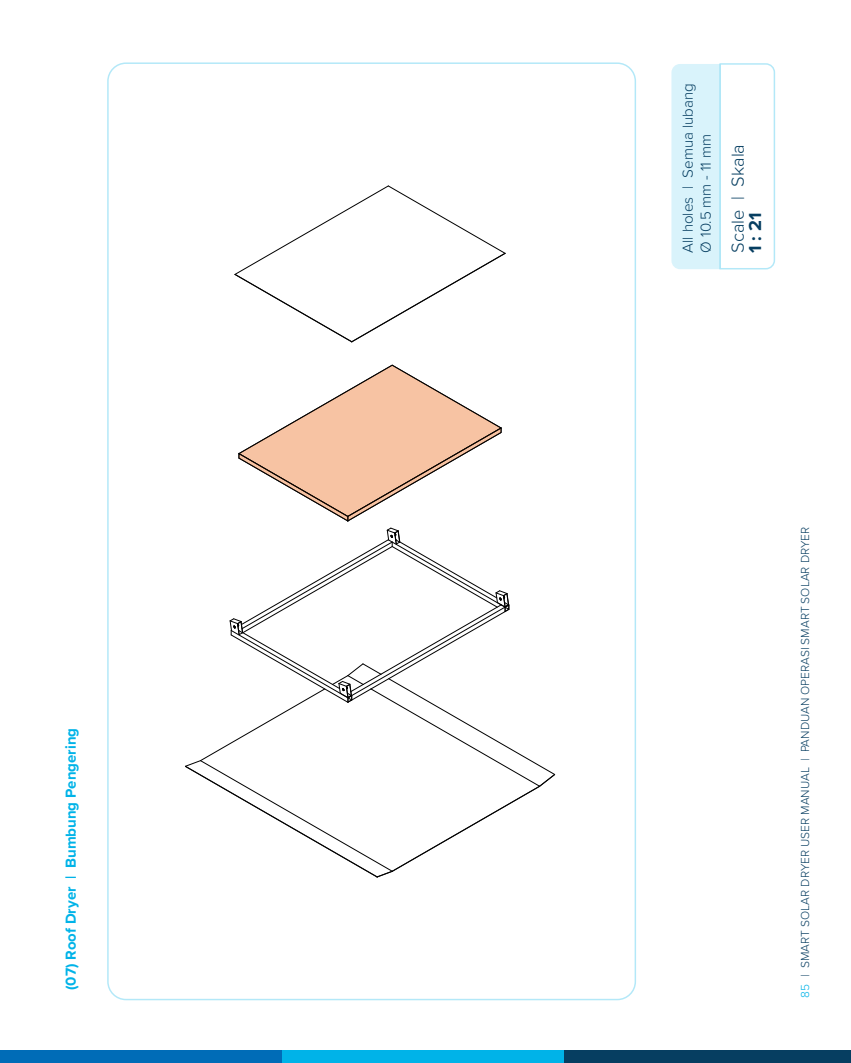
<style>
.page{position:relative;width:851px;height:1063px;background:#fff}
.page>*{position:absolute;margin:0;border:0;box-sizing:border-box;transform-origin:0 0}
.t1{font:300 18px "Proxima Nova";color:#063e61}
.t2{font:700 18px "Proxima Nova";color:#063e61}
.t3{font:300 15px/18px "Proxima Nova";color:#063e61}
.t4{font:700 15px "Proxima Nova";color:#00b3e8}
.t5{font:300 12px "Proxima Nova";color:#0a3f62}
.t6{font:300 12px "Proxima Nova";color:#00b3e8}
</style>
<div class="page">
<div style="left:0;top:1050px;width:286px;height:13px;background:#006cb7"></div>
<div style="left:282px;top:1050px;width:286px;height:13px;background:#00b3e8"></div>
<div style="left:564px;top:1050px;width:286px;height:13px;background:#063e61"></div>
<svg style="left:234px;top:185px;width:271px;height:158px"></svg>
<svg style="left:185px;top:528px;width:370px;height:350px"></svg>
<svg style="left:238px;top:365px;width:263px;height:157px"></svg>
<svg style="left:671px;top:63px;width:104px;height:206px"></svg>
<p class="t4" style="left:60px;top:990px;width:264px;rotate:-90deg">(07) Roof Dryer | Bumbung Pengering</p>
<p class="t3" style="left:677px;top:253px;width:171px;rotate:-90deg">All holes | Semua lubang<br>Ø 10.5 mm - 11 mm</p>
<h1 class="t1" style="left:724px;top:253px;width:110px;rotate:-90deg">Scale | Skala</h1>
<h1 class="t2" style="left:741px;top:253px;width:41px;rotate:-90deg">1 : 21</h1>
<p class="t5" style="left:795px;top:977px;width:451px;rotate:-90deg">| SMART SOLAR DRYER USER MANUAL | PANDUAN OPERASI SMART SOLAR DRYER</p>
<p class="t6" style="left:795px;top:998px;width:15px;rotate:-90deg">85</p>
</div>
